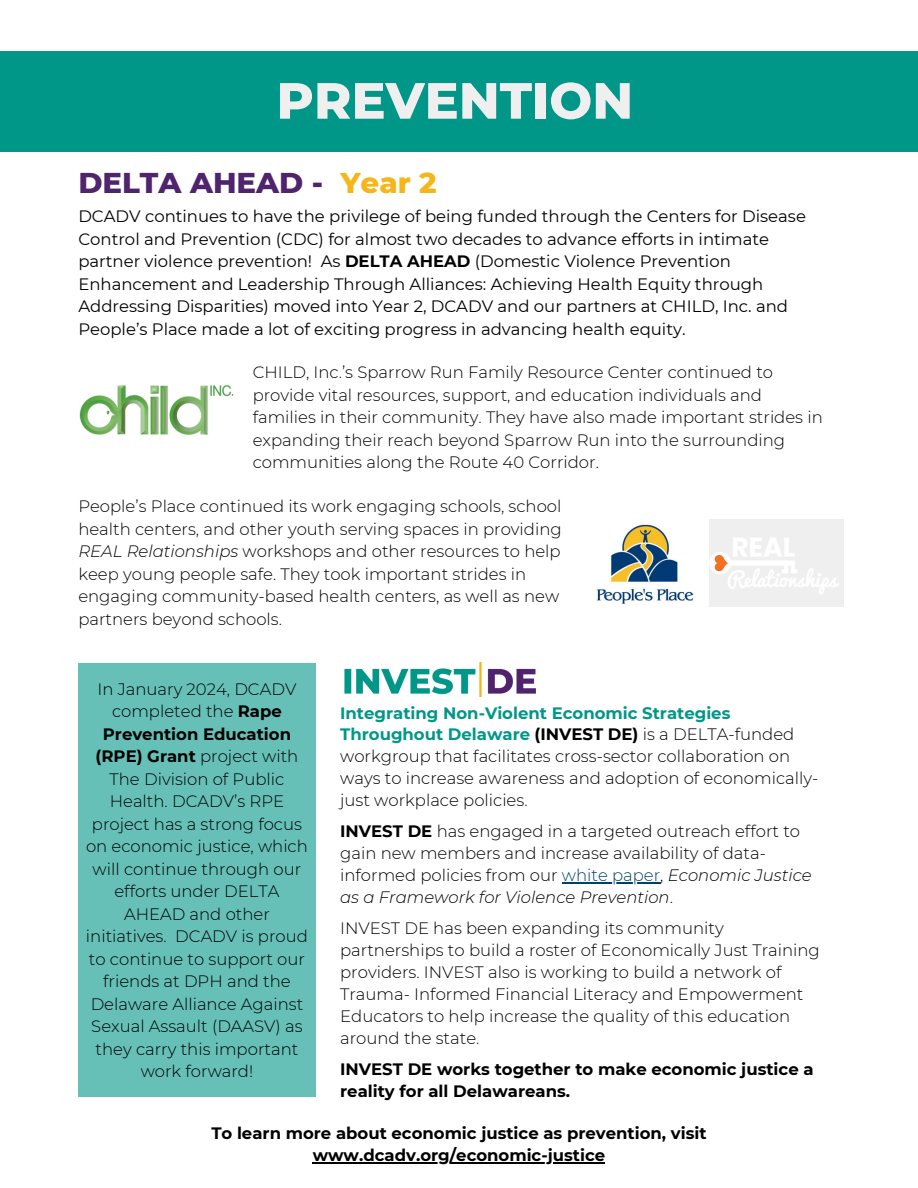
<style>
.page{position:relative;width:918px;height:1188px;background:#fff}
.page>*{position:absolute;margin:0;border:0;box-sizing:border-box;transform-origin:0 0}
.t1{font:800 50.85px "Montserrat";color:#efefef}
.t2{font:800 29.25px "Montserrat";color:#4f246d}
.t3{font:300 16.5px/22.5px "Montserrat";color:#000}
.t4{font:16.5px/22.5px "Montserrat";color:#000}
.t5{font:700 16.5px/31.2px "Montserrat";color:#000}
.s1{color:#f6b619}
.s2{font-weight:700}
.s3{font-style:italic}
.s4{font-weight:700;color:#009789}
.s5{color:#00436a}
.s6{font-weight:300}
</style>
<div class="page">
<div style="left:0;top:51px;width:918px;height:101px;background:#009789"></div>
<img style="left:344px;top:663px;width:192px;height:33px">
<img style="left:79px;top:385px;width:155px;height:50px">
<div style="left:710px;top:519px;width:134px;height:87px;background:#efefef"></div>
<img style="left:710px;top:538px;width:129px;height:57px">
<img style="left:596px;top:524px;width:98px;height:80px">
<div style="left:78px;top:663px;width:238px;height:433px;background:#66c0b8"></div>
<hr style="left:562px;top:882px;width:98px;height:2px;background:#00436a">
<hr style="left:313px;top:1162px;width:292px;height:2px;background:#000">
<p class="t1" style="left:276px;top:69px;width:358px">PREVENTION</p>
<p class="t2" style="left:78px;top:164px;width:360px">DELTA AHEAD - <span class="s1">Year 2</span></p>
<h2 class="t4" style="left:78px;top:205px;width:729px">DCADV continues to have the privilege of being funded through the Centers for Disease Control and Prevention (CDC) for almost two decades to advance efforts in intimate partner violence prevention! As <span class="s2">DELTA AHEAD</span> (Domestic Violence Prevention Enhancement and Leadership Through Alliances: Achieving Health Equity through Addressing Disparities) moved into Year 2, DCADV and our partners at CHILD, Inc. and People’s Place made a lot of exciting progress in advancing health equity.</h2>
<p class="t3" style="left:253px;top:361px;width:572px">CHILD, Inc.’s Sparrow Run Family Resource Center continued to provide vital resources, support, and education individuals and families in their community. They have also made important strides in expanding their reach beyond Sparrow Run into the surrounding communities along the Route 40 Corridor.</p>
<p class="t3" style="left:78px;top:495px;width:485px">People’s Place continued its work engaging schools, school health centers, and other youth serving spaces in providing <span class="s3">REAL Relationships</span> workshops and other resources to help keep young people safe. They took important strides in engaging community-based health centers, as well as new partners beyond schools.</p>
<h1 class="t3" style="left:86px;top:677px;width:223px;text-align:center">In January 2024, DCADV completed the <span class="s2">Rape<br>Prevention Education (RPE) Grant</span> project with<br>The Division of Public<br>Health. DCADV’s RPE project has a strong focus on economic justice, which will continue through our efforts under DELTA<br>AHEAD and other initiatives. DCADV is proud to continue to support our friends at DPH and the<br>Delaware Alliance Against<br>Sexual Assault (DAASV) as they carry this important work forward!</h1>
<p class="t3" style="left:340px;top:702px;width:480px;line-height:21.9px"><span class="s4">Integrating Non-Violent Economic Strategies Throughout Delaware</span> <span class="s2">(INVEST DE)</span> is a DELTA-funded workgroup that facilitates cross-sector collaboration on ways to increase awareness and adoption of economically&shy;just workplace policies.</p>
<p class="t3" style="left:340px;top:820px;width:473px;line-height:21.9px"><span class="s2">INVEST DE</span> has engaged in a targeted outreach effort to gain new members and increase availability of data&shy;informed policies from our <span class="s5">white paper</span>, <span class="s3">Economic Justice</span></p>
<p class="t3" style="left:340px;top:881px;width:385px;line-height:31.2px"><span class="s3">as a Framework for Violence Prevention</span>.<br>INVEST DE has been expanding its community</p>
<p class="t3" style="left:340px;top:939px;width:481px;line-height:21.9px">partnerships to build a roster of Economically Just Training providers. INVEST also is working to build a network of Trauma- Informed Financial Literacy and Empowerment Educators to help increase the quality of this education</p>
<p class="t5" style="left:340px;top:1022px;width:475px"><span class="s6">around the state.<br></span>INVEST DE works together to make economic justice a</p>
<p class="t5" style="left:340px;top:1075px;width:232px">reality for all Delawareans.</p>
<p class="t5" style="left:211px;top:1117px;width:497px">To learn more about economic justice as prevention, visit</p>
<p class="t5" style="left:313px;top:1140px;width:294px">www.dcadv.org/economic-justice</p>
</div>
